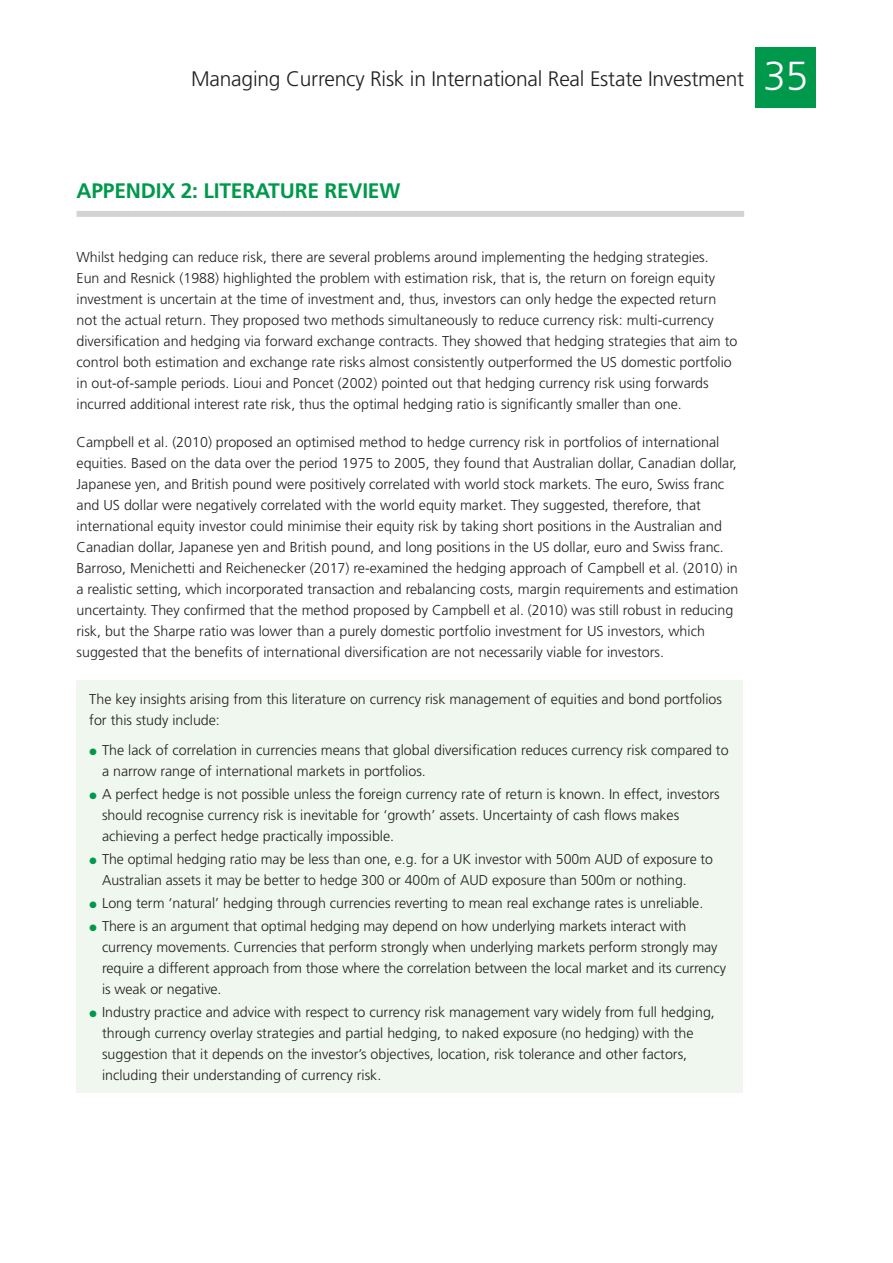
<style>
.page{position:relative;width:893px;height:1263px;background:#fff}
.page>*{position:absolute;margin:0;border:0;box-sizing:border-box;transform-origin:0 0}
.t1{font:300 21px "Frutiger";letter-spacing:-.01em;color:#231f20}
.t2{font:700 21px "Frutiger";letter-spacing:-.01em;color:#00994c}
.t3{font:300 14.25px/21px "Frutiger";color:#231f20}
.s1{font-size:40.5px;color:#fff}
</style>
<div class="page">
<div style="left:755px;top:47px;width:61px;height:61px;background:#00994c"></div>
<div style="left:77px;top:211px;width:667px;height:6px;background:#d1d3d4"></div>
<div style="left:77px;top:680px;width:666px;height:413px;background:#eff7ef"></div>
<h1 class="t1" style="left:191px;top:66px;width:619px">Managing Currency Risk in International Real Estate Investment <span class="s1">35</span></h1>
<h1 class="t2" style="left:77px;top:178px;width:14px">APPE</h1>
<h1 class="t2" style="left:126px;top:178px;width:250px">NDIX 2: LITERATURE REVIEW</h1>
<p class="t3" style="left:77px;top:247px;width:662px">Whilst hedging can reduce risk, there are several problems around implementing the hedging strategies.<br>Eun and Resnick (1988) highlighted the problem with estimation risk, that is, the return on foreign equity investment is uncertain at the time of investment and, thus, investors can only hedge the expected return not the actual return. They proposed two methods simultaneously to reduce currency risk: multi-currency diversification and hedging via forward exchange contracts. They showed that hedging strategies that aim to control both estimation and exchange rate risks almost consistently outperformed the US domestic portfolio in out-of-sample periods. Lioui and Poncet (2002) pointed out that hedging currency risk using forwards incurred additional interest rate risk, thus the optimal hedging ratio is significantly smaller than one.</p>
<p class="t3" style="left:77px;top:432px;width:663px">Campbell et al. (2010) proposed an optimised method to hedge currency risk in portfolios of international equities. Based on the data over the period 1975 to 2005, they found that Australian dollar, Canadian dollar, Japanese yen, and British pound were positively correlated with world stock markets. The euro, Swiss franc and US dollar were negatively correlated with the world equity market. They suggested, therefore, that international equity investor could minimise their equity risk by taking short positions in the Australian and Canadian dollar, Japanese yen and British pound, and long positions in the US dollar, euro and Swiss franc.<br>Barroso, Menichetti and Reichenecker (2017) re-examined the hedging approach of Campbell et al. (2010) in a realistic setting, which incorporated transaction and rebalancing costs, margin requirements and estimation uncertainty. They confirmed that the method proposed by Campbell et al. (2010) was still robust in reducing risk, but the Sharpe ratio was lower than a purely domestic portfolio investment for US investors, which suggested that the benefits of international diversification are not necessarily viable for investors.</p>
<p class="t3" style="left:89px;top:689px;width:634px">The key insights arising from this literature on currency risk management of equities and bond portfolios for this study include:</p>
<p class="t3" style="left:102px;top:739px;width:628px">The lack of correlation in currencies means that global diversification reduces currency risk compared to a narrow range of international markets in portfolios.</p>
<p class="t3" style="left:102px;top:783px;width:619px">A perfect hedge is not possible unless the foreign currency rate of return is known. In effect, investors should recognise currency risk is inevitable for ‘growth’ assets. Uncertainty of cash flows makes achieving a perfect hedge practically impossible.</p>
<p class="t3" style="left:102px;top:848px;width:612px">The optimal hedging ratio may be less than one, e.g. for a UK investor with 500m AUD of exposure to<br>Australian assets it may be better to hedge 300 or 400m of AUD exposure than 500m or nothing.</p>
<p class="t3" style="left:102px;top:891px;width:603px;line-height:23.1px">Long term ‘natural’ hedging through currencies reverting to mean real exchange rates is unreliable.<br>There is an argument that optimal hedging may depend on how underlying markets interact with</p>
<p class="t3" style="left:102px;top:937px;width:625px">currency movements. Currencies that perform strongly when underlying markets perform strongly may require a different approach from those where the correlation between the local market and its currency is weak or negative.</p>
<p class="t3" style="left:102px;top:1002px;width:614px">Industry practice and advice with respect to currency risk management vary widely from full hedging, through currency overlay strategies and partial hedging, to naked exposure (no hedging) with the suggestion that it depends on the investor’s objectives, location, risk tolerance and other factors, including their understanding of currency risk.</p>
</div>
